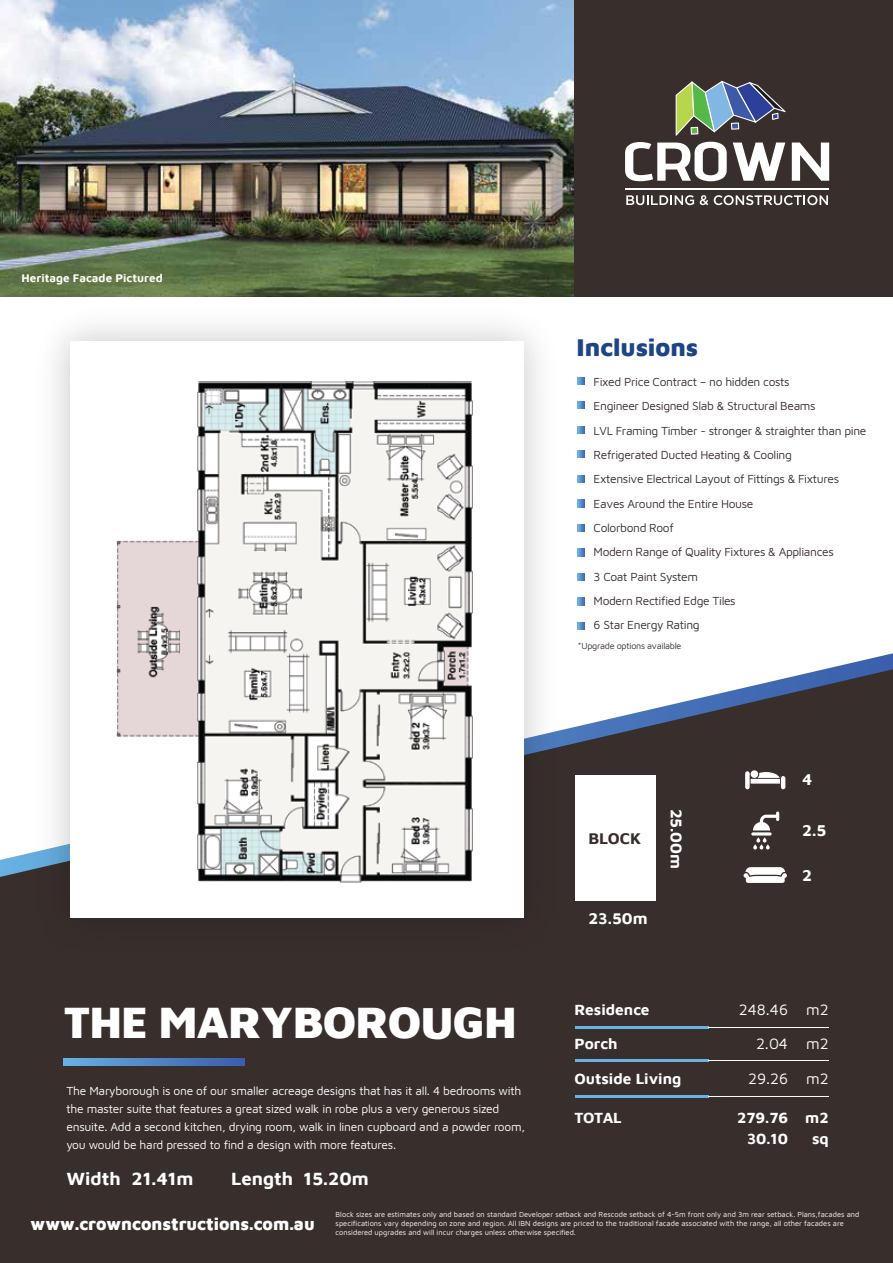
<style>
.page{position:relative;width:893px;height:1263px;background:#fff}
.page>*{position:absolute;margin:0;border:0;box-sizing:border-box;transform-origin:0 0}
.t1{font:900 45px "Maven Pro";letter-spacing:-.02em;color:#fff}
.t2{font:900 24.9px "Maven Pro";color:#1e4488}
.t3{font:700 18.6px "Maven Pro";color:#fff}
.t4{font:900 17.55px "Maven Pro";color:#fff}
.t5{font:700 16.5px "Maven Pro";color:#fff}
.t6{font:700 16.35px "Maven Pro";color:#fff}
.t7{font:700 16.35px "Maven Pro";color:#382f2d}
.t8{font:700 15.45px "Maven Pro";color:#fff}
.t9{font:15.45px "Maven Pro";color:#fff}
.t10{font:12px/24.3px "Maven Pro";letter-spacing:-.03em;color:#382f2d}
.t11{font:12px/18px "Maven Pro";letter-spacing:-.02em;color:#fff}
.t12{font:700 11.7px "Maven Pro";color:#fffef5}
.t13{font:9px "Maven Pro";letter-spacing:-.03em;color:#382f2d}
.t14{font:7.5px/9px "Maven Pro";color:#fff}
</style>
<div class="page">
<div style="left:0;top:669px;width:893px;height:594px;background:#382f2d"></div>
<img style="left:0;top:0;width:574px;height:297px">
<div style="left:575px;top:775px;width:80px;height:126px;background:#fff"></div>
<div style="left:745px;top:771px;width:5px;height:18px;background:#fff;border-radius:2px"></div>
<hr style="left:781px;top:776px;width:4px;height:13px;background:#fff;border-radius:2px">
<svg style="left:751px;top:772px;width:29px;height:12px"></svg>
<svg style="left:751px;top:811px;width:28px;height:38px"></svg>
<svg style="left:743px;top:867px;width:44px;height:16px"></svg>
<hr style="left:575px;top:1026px;width:134px;height:2px;background:#68b1e2">
<hr style="left:709px;top:1027px;width:120px;height:1px;background:#fff">
<hr style="left:575px;top:1095px;width:134px;height:2px;background:#68b1e2">
<hr style="left:709px;top:1096px;width:120px;height:1px;background:#fff">
<hr style="left:575px;top:1060px;width:134px;height:2px;background:#68b1e2">
<hr style="left:709px;top:1060px;width:120px;height:1px;background:#fff">
<div style="left:574px;top:0;width:319px;height:297px;background:#382f2d"></div>
<hr style="left:625px;top:189px;width:204px;height:1px;background:#fff">
<svg style="left:626px;top:195px;width:68px;height:10px"></svg>
<svg style="left:700px;top:195px;width:8px;height:10px"></svg>
<svg style="left:714px;top:195px;width:114px;height:10px"></svg>
<svg style="left:625px;top:142px;width:102px;height:39px"></svg>
<svg style="left:733px;top:143px;width:52px;height:38px"></svg>
<svg style="left:792px;top:143px;width:37px;height:38px"></svg>
<svg style="left:676px;top:81px;width:110px;height:55px"></svg>
<svg style="left:64px;top:1058px;width:180px;height:7px"></svg>
<svg style="left:578px;top:377px;width:7px;height:7px"></svg>
<svg style="left:578px;top:402px;width:7px;height:7px"></svg>
<svg style="left:578px;top:426px;width:7px;height:7px"></svg>
<svg style="left:578px;top:451px;width:7px;height:7px"></svg>
<svg style="left:578px;top:475px;width:7px;height:7px"></svg>
<svg style="left:578px;top:500px;width:7px;height:7px"></svg>
<svg style="left:578px;top:524px;width:7px;height:7px"></svg>
<svg style="left:578px;top:549px;width:7px;height:7px"></svg>
<svg style="left:578px;top:573px;width:7px;height:7px"></svg>
<svg style="left:578px;top:598px;width:7px;height:7px"></svg>
<svg style="left:578px;top:622px;width:7px;height:7px"></svg>
<img style="left:21px;top:293px;width:552px;height:673px">
<div style="left:70px;top:341px;width:454px;height:577px;background:#fff"></div>
<img style="left:117px;top:382px;width:356px;height:501px">
<p class="t12" style="left:22px;top:270px;width:143px">Heritage Facade Pictured</p>
<h1 class="t1" style="left:64px;top:990px;width:455px">THE MARYBOROUGH</h1>
<p class="t11" style="left:66px;top:1081px;width:460px">The Maryborough is one of our smaller acreage designs that has it all. 4 bedrooms with the master suite that features a great sized walk in robe plus a very generous sized ensuite. Add a second kitchen, drying room, walk in linen cupboard and a powder room, you would be hard pressed to find a design with more features.</p>
<h3 class="t3" style="left:66px;top:1165px;width:128px">Width 21.41m</h3>
<h3 class="t3" style="left:231px;top:1165px;width:139px">Length 15.20m</h3>
<h2 class="t2" style="left:577px;top:329px;width:123px">Inclusions</h2>
<p class="t10" style="left:594px;top:369px;width:274px">Fixed Price Contract – no hidden costs<br>Engineer Designed Slab &amp; Structural Beams<br>LVL Framing Timber - stronger &amp; straighter than pine Refrigerated Ducted Heating &amp; Cooling<br>Extensive Electrical Layout of Fittings &amp; Fixtures Eaves Around the Entire House<br>Colorbond Roof<br>Modern Range of Quality Fixtures &amp; Appliances<br>3 Coat Paint System<br>Modern Rectified Edge Tiles<br>6 Star Energy Rating</p>
<p class="t13" style="left:578px;top:640px;width:105px">*Upgrade options available</p>
<h3 class="t7" style="left:588px;top:827px;width:54px">BLOCK</h3>
<h3 class="t6" style="left:588px;top:907px;width:61px">23.50m</h3>
<h3 class="t6" style="left:688px;top:808px;width:62px;rotate:90deg">25.00m</h3>
<p class="t8" style="left:574px;top:999px;width:77px">Residence</p>
<h3 class="t5" style="left:802px;top:767px;width:12px">4</h3>
<h3 class="t5" style="left:802px;top:818px;width:26px">2.5</h3>
<h3 class="t5" style="left:802px;top:864px;width:11px">2</h3>
<p class="t9" style="left:739px;top:999px;width:51px">248.46</p>
<p class="t9" style="left:806px;top:999px;width:24px">m2</p>
<p class="t8" style="left:574px;top:1032px;width:45px">Porch</p>
<p class="t9" style="left:756px;top:1033px;width:74px">2.04 m2</p>
<p class="t8" style="left:574px;top:1067px;width:108px">Outside Living</p>
<p class="t8" style="left:574px;top:1107px;width:49px">TOTAL</p>
<p class="t8" style="left:737px;top:1107px;width:93px">279.76 m2</p>
<p class="t9" style="left:748px;top:1068px;width:42px">29.26</p>
<p class="t9" style="left:806px;top:1068px;width:24px">m2</p>
<p class="t8" style="left:747px;top:1127px;width:43px">30.10</p>
<p class="t8" style="left:812px;top:1127px;width:18px">sq</p>
<h3 class="t4" style="left:31px;top:1211px;width:286px">www.crownconstructions.com.au</h3>
<p class="t14" style="left:336px;top:1210px;width:525px">Block sizes are estimates only and based on standard Developer setback and Rescode setback of 4-5m front only and 3m rear setback. Plans,facades and specifications vary depending on zone and region. All IBN designs are priced to the traditional facade associated with the range, all other facades are considered upgrades and will incur charges unless otherwise specified.</p>
</div>
